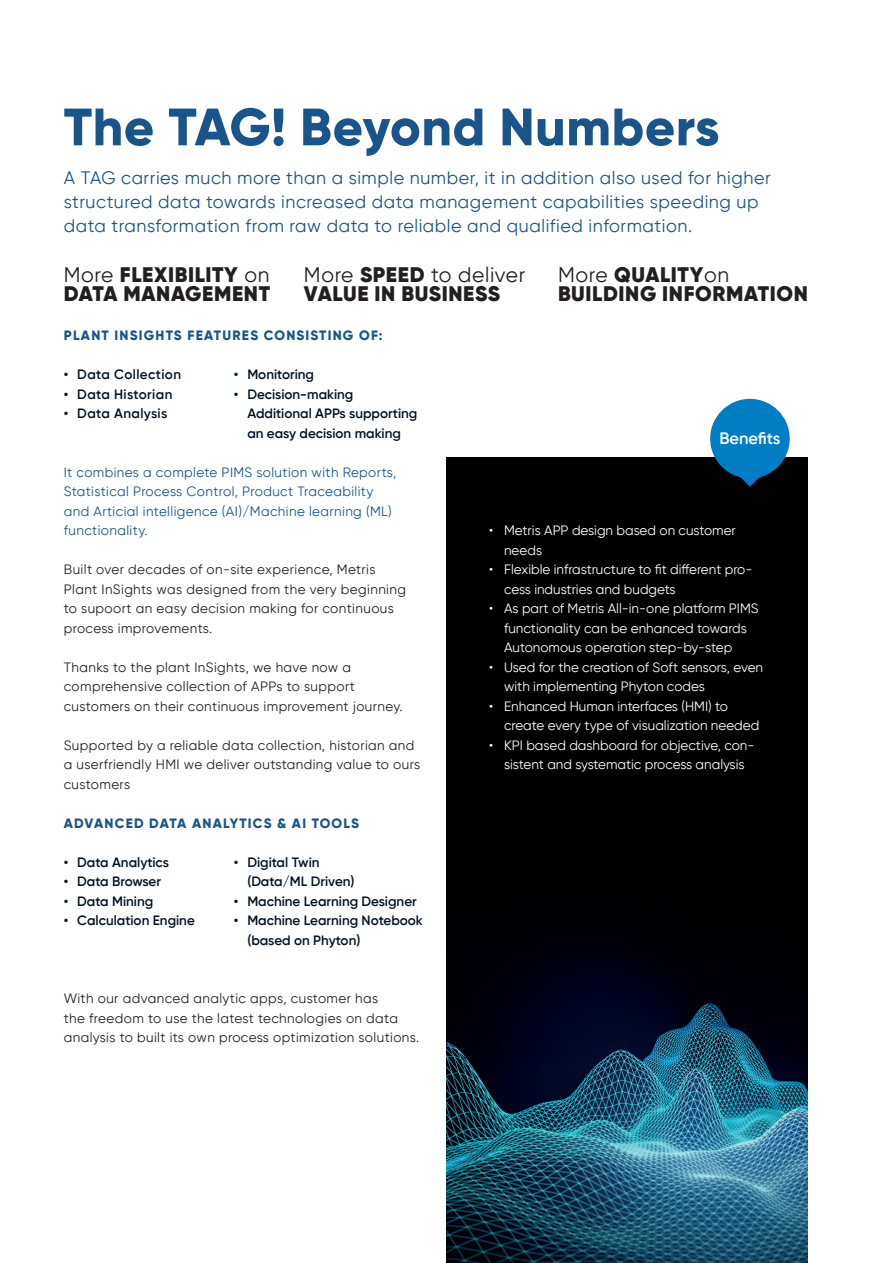
<style>
.page{position:relative;width:893px;height:1263px;background:#fff}
.page>*{position:absolute;margin:0;border:0;box-sizing:border-box;transform-origin:0 0}
.ANDRITZ_Level_1_Head{font:800 52.5px "Gilroy";letter-spacing:.01em;color:#19558b}
.ANDRITZ_Level_2-3_Co{font:900 21px/19.5px "Gilroy";letter-spacing:.03em;color:#231f20}
.ANDRITZ_Level_1_Intr{font:18px/24px "Gilroy";letter-spacing:.03em;color:#19558b}
.t1{font:600 16.5px "Gilroy";color:#fff}
.ANDRITZ_Level_2-3_Co-2{font:13.5px/19.5px "Gilroy";letter-spacing:.03em;color:#231f20}
.t2{font:13.5px/19.5px "Gilroy";color:#fff}
.ANDRITZ_Level_1_Bull{font:600 13.5px/19.5px "Gilroy";color:#001322}
.ANDRITZ_Level_2-3_Co-3{font:13.5px/19.5px "Gilroy";letter-spacing:.03em;color:#19558b}
.ANDRITZ_Level_1_Subt{font:800 13.5px "Gilroy";letter-spacing:.09em;color:#19558b}
.ANDRITZ_Level_1_Bull-2{font:600 13.5px "Gilroy";letter-spacing:.03em;color:#001322}
.s1{font-weight:400}
</style>
<div class="page">
<img style="left:446px;top:457px;width:362px;height:806px">
<div style="left:710px;top:399px;width:80px;height:79px;background:#007ec5;border-radius:50%"></div>
<svg style="left:739px;top:477px;width:22px;height:10px"></svg>
<p class="ANDRITZ_Level_1_Head" style="left:64px;top:94px;width:657px">The TAG! Beyond Numbers</p>
<p class="ANDRITZ_Level_1_Intr" style="left:64px;top:166px;width:708px">A TAG carries much more than a simple number, it in addition also used for higher structured data towards increased data management capabilities speeding up data transformation from raw data to reliable and qualified information.</p>
<p class="ANDRITZ_Level_2-3_Co" style="left:64px;top:265px;width:208px"><span class="s1">More</span> FLEXIBILITY <span class="s1">on<br></span>DATA MANAGEMENT</p>
<p class="ANDRITZ_Level_2-3_Co" style="left:304px;top:265px;width:223px"><span class="s1">More</span> SPEED <span class="s1">to deliver<br></span>VALUE IN BUSINESS</p>
<p class="ANDRITZ_Level_2-3_Co" style="left:558px;top:265px;width:172px"><span class="s1">More</span> QUALITY<span class="s1">on</span></p>
<p class="ANDRITZ_Level_2-3_Co" style="left:558px;top:284px;width:251px">BUILDING INFORMATION</p>
<p class="ANDRITZ_Level_1_Subt" style="left:64px;top:327px;width:320px">PLANT INSIGHTS FEATURES CONSISTING OF:</p>
<p class="ANDRITZ_Level_1_Bull-2" style="left:64px;top:366px;width:119px">• Data Collection</p>
<p class="ANDRITZ_Level_1_Bull-2" style="left:64px;top:386px;width:110px">• Data Historian</p>
<p class="ANDRITZ_Level_1_Bull-2" style="left:64px;top:405px;width:105px">• Data Analysis</p>
<p class="ANDRITZ_Level_1_Bull" style="left:234px;top:365px;width:82px">• Monitoring</p>
<p class="ANDRITZ_Level_1_Bull" style="left:234px;top:384px;width:121px">• Decision-making</p>
<p class="ANDRITZ_Level_1_Bull" style="left:247px;top:404px;width:172px">Additional APPs supporting an easy decision making</p>
<p class="ANDRITZ_Level_2-3_Co-3" style="left:64px;top:462px;width:334px">It combines a complete PIMS solution with Reports, Statistical Process Control, Product Traceability and Articial intelligence (AI)/Machine learning (ML) functionality.</p>
<p class="ANDRITZ_Level_2-3_Co-2" style="left:64px;top:560px;width:344px">Built over decades of on-site experience, Metris Plant InSights was designed from the very beginning to supoort an easy decision making for continuous process improvements.</p>
<p class="ANDRITZ_Level_2-3_Co-2" style="left:64px;top:657px;width:340px">Thanks to the plant InSights, we have now a comprehensive collection of APPs to support customers on their continuous improvement journey.</p>
<p class="ANDRITZ_Level_2-3_Co-2" style="left:64px;top:735px;width:358px">Supported by a reliable data collection, historian and a userfriendly HMI we deliver outstanding value to ours customers</p>
<p class="ANDRITZ_Level_1_Subt" style="left:64px;top:815px;width:297px">ADVANCED DATA ANALYTICS &amp; AI TOOLS</p>
<p class="ANDRITZ_Level_1_Bull" style="left:64px;top:852px;width:107px">• Data Analytics</p>
<p class="ANDRITZ_Level_1_Bull" style="left:64px;top:872px;width:99px">• Data Browser</p>
<p class="ANDRITZ_Level_1_Bull" style="left:64px;top:891px;width:91px">• Data Mining</p>
<p class="ANDRITZ_Level_1_Bull" style="left:64px;top:911px;width:133px">• Calculation Engine</p>
<p class="ANDRITZ_Level_1_Bull" style="left:247px;top:852px;width:109px;text-indent:-14px">• Digital Twin (Data/ML Driven)</p>
<p class="ANDRITZ_Level_1_Bull" style="left:234px;top:891px;width:184px">• Machine Learning Designer</p>
<p class="ANDRITZ_Level_1_Bull" style="left:247px;top:911px;width:177px;text-indent:-14px">• Machine Learning Notebook (based on Phyton)</p>
<p class="ANDRITZ_Level_2-3_Co-2" style="left:64px;top:989px;width:357px">With our advanced analytic apps, customer has<br>the freedom to use the latest technologies on data analysis to built its own process optimization solutions.</p>
<p class="t1" style="left:719px;top:428px;width:62px">Benefits</p>
<p class="t2" style="left:504px;top:521px;width:233px;text-indent:-15px">• Metris APP design based on customer needs</p>
<p class="t2" style="left:504px;top:560px;width:250px;text-indent:-15px">• Flexible infrastructure to fit different pro&shy;cess industries and budgets</p>
<p class="t2" style="left:504px;top:599px;width:256px;text-indent:-15px">• As part of Metris All-in-one platform PIMS functionality can be enhanced towards<br>Autonomous operation step-by-step</p>
<p class="t2" style="left:504px;top:657px;width:260px;text-indent:-15px">• Used for the creation of Soft sensors, even with implementing Phyton codes</p>
<p class="t2" style="left:504px;top:696px;width:257px;text-indent:-15px">• Enhanced Human interfaces (HMI) to create every type of visualization needed</p>
<p class="t2" style="left:489px;top:735px;width:267px;text-align:center">• KPI based dashboard for objective, con&shy;sistent and systematic process analysis</p>
</div>
